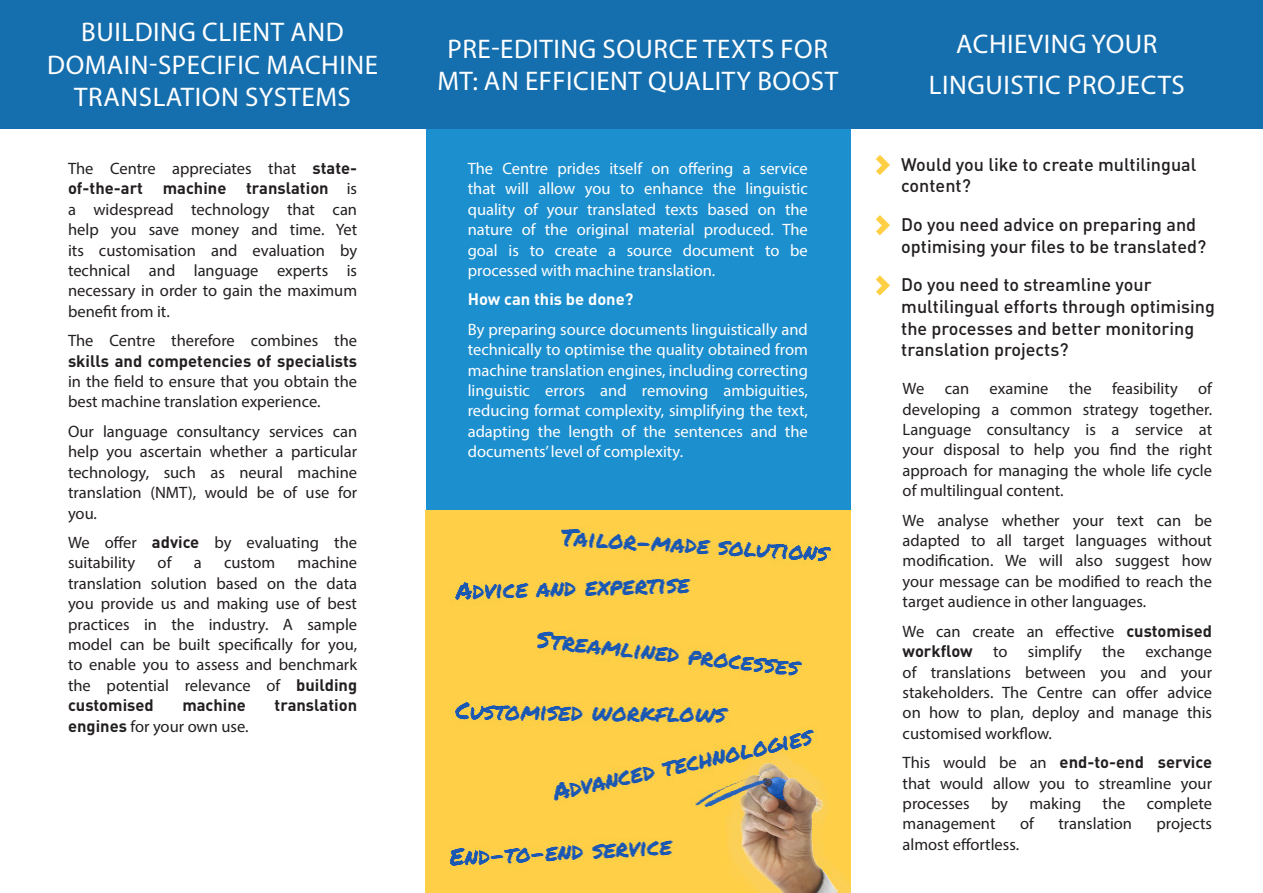
<style>
.page{position:relative;width:1263px;height:893px;background:#fff}
.page>*{position:absolute;margin:0;border:0;box-sizing:border-box;transform-origin:0 0}
.Top_of_the_page_-_sl{font:27px/32.4px "Myriad Pro";letter-spacing:.02em;color:#fff;text-align:center}
.bullets{font:500 18px/21.6px "DIN Pro";color:#231f20}
.t1{font:16.5px/20.4px "Myriad Pro";color:#231f20;text-align:justify}
.t2{font:16.5px/20.4px "Myriad Pro";color:#fff;text-align:justify}
.t3{font:700 16.5px "DIN Pro";color:#231f20}
.t4{font:700 16.5px "DIN Pro";color:#fff}
.s1{font-family:"DIN Pro";font-weight:700}
</style>
<div class="page">
<svg style="left:876px;top:155px;width:14px;height:20px"></svg>
<svg style="left:876px;top:215px;width:14px;height:20px"></svg>
<svg style="left:876px;top:275px;width:14px;height:20px"></svg>
<div style="left:425px;top:128px;width:425px;height:382px;background:#1c8fcf"></div>
<div style="left:851px;top:0;width:412px;height:128px;background:#156ead"></div>
<div style="left:425px;top:0;width:425px;height:128px;background:#156ead"></div>
<div style="left:0;top:0;width:425px;height:128px;background:#156ead"></div>
<img style="left:426px;top:510px;width:424px;height:382px">
<p class="Top_of_the_page_-_sl" style="left:47px;top:16px;width:332px">BUILDING CLIENT AND<br>DOMAIN-SPECIFIC MACHINE<br>TRANSLATION SYSTEMS</p>
<p class="t1" style="left:68px;top:158px;width:291px">The Centre appreciates that <span class="s1">state&shy;of-the-art machine translation</span> is a widespread technology that can help you save money and time. Yet its customisation and evaluation by technical and language experts is necessary in order to gain the maximum benefit from it.</p>
<p class="t1" style="left:68px;top:330px;width:291px">The Centre therefore combines the <span class="s1">skills and competencies of specialists </span>in the field to ensure that you obtain the best machine translation experience.</p>
<p class="t1" style="left:68px;top:421px;width:291px">Our language consultancy services can help you ascertain whether a particular technology, such as neural machine translation (NMT), would be of use for you.</p>
<p class="t1" style="left:68px;top:532px;width:291px">We offer <span class="s1">advice</span> by evaluating the suitability</p>
<p class="t1" style="left:158px;top:552px;width:15px">of</p>
<p class="t1" style="left:194px;top:552px;width:9px">a</p>
<p class="t1" style="left:224px;top:552px;width:53px">custom</p>
<p class="t1" style="left:68px;top:552px;width:291px;text-indent:230px">machine translation solution based on the data you provide us and making use of best practices in the industry. A sample model can be built specifically for you, to enable you to assess and benchmark the potential relevance of <span class="s1">building customised</span></p>
<p class="t3" style="left:182px;top:694px;width:65px">machine</p>
<p class="t3" style="left:275px;top:694px;width:84px">translation</p>
<p class="t1" style="left:68px;top:715px;width:182px"><span class="s1">engines</span> for your own use.</p>
<p class="Top_of_the_page_-_sl" style="left:437px;top:32px;width:402px">PRE-EDITING SOURCE TEXTS FOR<br>MT: AN EFFICIENT QUALITY BOOST</p>
<p class="t2" style="left:468px;top:158px;width:342px">The Centre prides itself on offering a service that will allow you to enhance the linguistic quality of your translated texts based on the nature of the original material produced. The goal is to create a source document to be processed with machine translation.</p>
<p class="t4" style="left:468px;top:288px;width:167px">How can this be done?</p>
<p class="t2" style="left:468px;top:319px;width:342px">By preparing source documents linguistically and technically to optimise the quality obtained from machine translation engines, including correcting linguistic errors and removing ambiguities, reducing format complexity, simplifying the text, adapting the length of the sentences and the documents’ level of complexity.</p>
<p class="Top_of_the_page_-_sl" style="left:956px;top:27px;width:203px">ACHIEVING YOUR</p>
<p class="Top_of_the_page_-_sl" style="left:929px;top:69px;width:257px">LINGUISTIC PROJECTS</p>
<p class="bullets" style="left:901px;top:153px;width:297px">Would you like to create multilingual content?</p>
<p class="bullets" style="left:901px;top:213px;width:307px">Do you need advice on preparing and optimising your files to be translated?</p>
<p class="bullets" style="left:901px;top:273px;width:315px">Do you need to streamline your multilingual efforts through optimising the processes and better monitoring translation projects?</p>
<p class="t1" style="left:903px;top:378px;width:311px">We can examine the feasibility of developing a common strategy together.<br>Language consultancy is a service at your disposal to help you find the right approach for managing the whole life cycle of multilingual content.</p>
<p class="t1" style="left:903px;top:509px;width:311px">We analyse whether your text can be adapted to all target languages without modification. We will also suggest how your message can be modified to reach the target audience in other languages.</p>
<p class="t1" style="left:903px;top:620px;width:311px">We can create an effective <span class="s1">customised workflow</span> to simplify the exchange of translations between you and your stakeholders. The Centre can offer advice on how to plan, deploy and manage this customised workflow.</p>
<p class="t1" style="left:903px;top:752px;width:311px">This would be an <span class="s1">end-to-end service </span>that would allow you to streamline your processes</p>
<p class="t1" style="left:991px;top:793px;width:19px">by</p>
<p class="t1" style="left:1029px;top:793px;width:53px">making</p>
<p class="t1" style="left:1103px;top:793px;width:24px">the</p>
<p class="t1" style="left:1147px;top:793px;width:67px">complete</p>
<p class="t1" style="left:903px;top:813px;width:94px">management</p>
<p class="t1" style="left:1020px;top:813px;width:15px">of</p>
<p class="t1" style="left:1058px;top:813px;width:75px">translation</p>
<p class="t1" style="left:1157px;top:813px;width:57px">projects</p>
<p class="t1" style="left:903px;top:833px;width:118px">almost effortless.</p>
</div>
